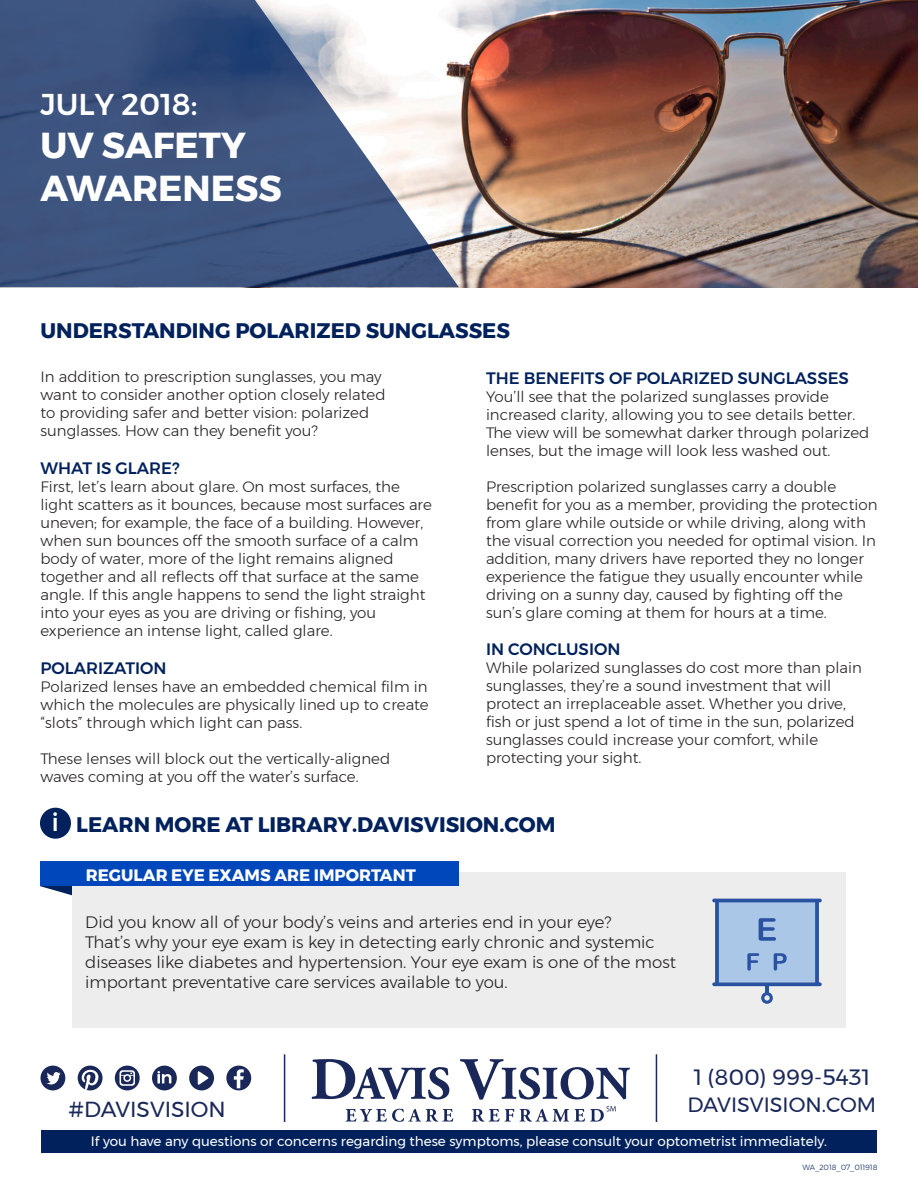
<style>
.page{position:relative;width:918px;height:1188px;background:#fff}
.page>*{position:absolute;margin:0;border:0;box-sizing:border-box;transform-origin:0 0}
.t1{font:700 36px "Montserrat";color:#fff}
.t2{font:500 30px "Montserrat";color:#fff}
.t3{font:500 24px "Montserrat";color:#fff}
.t4{font:22.05px "Montserrat";color:#1a2759}
.t5{font:21.75px "Montserrat";color:#1a2759}
.t6{font:700 21px "Montserrat";color:#00215c}
.t7{font:20.55px "Montserrat";color:#1a2759}
.t8{font:300 16.5px/19.8px "Montserrat";color:#231f20}
.t9{font:500 16.5px "Montserrat";color:#00215c}
.t10{font:700 16.5px "Montserrat";color:#fff}
.t11{font:300 15px/18px "Montserrat";color:#231f20}
.t12{font:13.5px "Montserrat";color:#fff}
.t13{font:300 7.5px "Montserrat";color:#00215c}
</style>
<div class="page">
<img style="left:459px;top:0;width:459px;height:287px">
<svg style="left:0;top:0;width:459px;height:287px;fill:#3e5681"></svg>
<hr style="left:284px;top:1054px;width:1px;height:68px;background:#1a2759">
<hr style="left:656px;top:1054px;width:1px;height:68px;background:#1a2759">
<svg style="left:78px;top:1066px;width:25px;height:24px"></svg>
<svg style="left:115px;top:1066px;width:25px;height:24px"></svg>
<svg style="left:189px;top:1066px;width:25px;height:24px"></svg>
<svg style="left:152px;top:1066px;width:25px;height:24px"></svg>
<svg style="left:40px;top:1066px;width:25px;height:24px"></svg>
<svg style="left:226px;top:1066px;width:25px;height:24px"></svg>
<svg style="left:345px;top:1109px;width:108px;height:13px"></svg>
<svg style="left:472px;top:1109px;width:42px;height:13px"></svg>
<svg style="left:312px;top:1059px;width:137px;height:40px"></svg>
<svg style="left:460px;top:1059px;width:170px;height:41px"></svg>
<svg style="left:520px;top:1106px;width:96px;height:16px"></svg>
<div style="left:41px;top:1130px;width:836px;height:23px;background:#00215c"></div>
<svg style="left:40px;top:886px;width:32px;height:10px"></svg>
<div style="left:72px;top:873px;width:774px;height:155px;background:#ededed"></div>
<div style="left:40px;top:862px;width:418px;height:24px;background:#0047bb"></div>
<svg style="left:712px;top:899px;width:110px;height:105px"></svg>
<div style="left:40px;top:808px;width:31px;height:31px;background:#00215c;border-radius:50%"></div>
<p class="t2" style="left:40px;top:81px;width:159px">JULY 2018:</p>
<p class="t1" style="left:40px;top:117px;width:207px">UV SAFETY</p>
<p class="t1" style="left:40px;top:160px;width:243px">AWARENESS</p>
<p class="t6" style="left:40px;top:313px;width:471px">UNDERSTANDING POLARIZED SUNGLASSES</p>
<p class="t11" style="left:40px;top:368px;width:347px">In addition to prescription sunglasses, you may want to consider another option closely related to providing safer and better vision: polarized sunglasses. How can they benefit you?</p>
<p class="t9" style="left:40px;top:455px;width:141px">WHAT IS GLARE?</p>
<p class="t11" style="left:40px;top:477px;width:393px">First, let’s learn about glare. On most surfaces, the light scatters as it bounces, because most surfaces are uneven; for example, the face of a building. However, when sun bounces off the smooth surface of a calm body of water, more of the light remains aligned together and all reflects off that surface at the same angle. If this angle happens to send the light straight into your eyes as you are driving or fishing, you experience an intense light, called glare.</p>
<p class="t9" style="left:40px;top:655px;width:128px">POLARIZATION</p>
<p class="t11" style="left:40px;top:677px;width:390px;text-align:justify">Polarized lenses have an embedded chemical film in which the molecules are physically lined up to create “slots” through which light can pass.</p>
<p class="t11" style="left:40px;top:749px;width:351px">These lenses will block out the vertically-aligned waves coming at you off the water’s surface.</p>
<p class="t9" style="left:486px;top:365px;width:364px">THE BENEFITS OF POLARIZED SUNGLASSES</p>
<p class="t11" style="left:486px;top:387px;width:385px">You’ll see that the polarized sunglasses provide increased clarity, allowing you to see details better.<br>The view will be somewhat darker through polarized lenses, but the image will look less washed out.</p>
<p class="t11" style="left:486px;top:477px;width:393px">Prescription polarized sunglasses carry a double benefit for you as a member, providing the protection from glare while outside or while driving, along with the visual correction you needed for optimal vision. In addition, many drivers have reported they no longer experience the fatigue they usually encounter while driving on a sunny day, caused by fighting off the sun’s glare coming at them for hours at a time.</p>
<p class="t9" style="left:486px;top:637px;width:136px">IN CONCLUSION</p>
<p class="t11" style="left:486px;top:659px;width:377px">While polarized sunglasses do cost more than plain sunglasses, they’re a sound investment that will protect an irreplaceable asset. Whether you drive, fish or just spend a lot of time in the sun, polarized sunglasses could increase your comfort, while protecting your sight.</p>
<p class="t3" style="left:52px;top:804px;width:8px">i</p>
<p class="t6" style="left:76px;top:808px;width:481px">LEARN MORE AT LIBRARY.DAVISVISION.COM</p>
<p class="t10" style="left:86px;top:862px;width:331px">REGULAR EYE EXAMS ARE IMPORTANT</p>
<p class="t8" style="left:85px;top:912px;width:592px">Did you know all of your body’s veins and arteries end in your eye?<br>That’s why your eye exam is key in detecting early chronic and systemic diseases like diabetes and hypertension. Your eye exam is one of the most important preventative care services available to you.</p>
<p class="t4" style="left:694px;top:1060px;width:178px">1 (800) 999-5431</p>
<p class="t5" style="left:68px;top:1092px;width:159px">#DAVISVISION</p>
<p class="t7" style="left:687px;top:1089px;width:190px">DAVISVISION.COM</p>
<p class="t12" style="left:91px;top:1131px;width:738px">If you have any questions or concerns regarding these symptoms, please consult your optometrist immediately.</p>
<p class="t13" style="left:803px;top:1161px;width:76px">WA_2018_07_011918</p>
</div>
